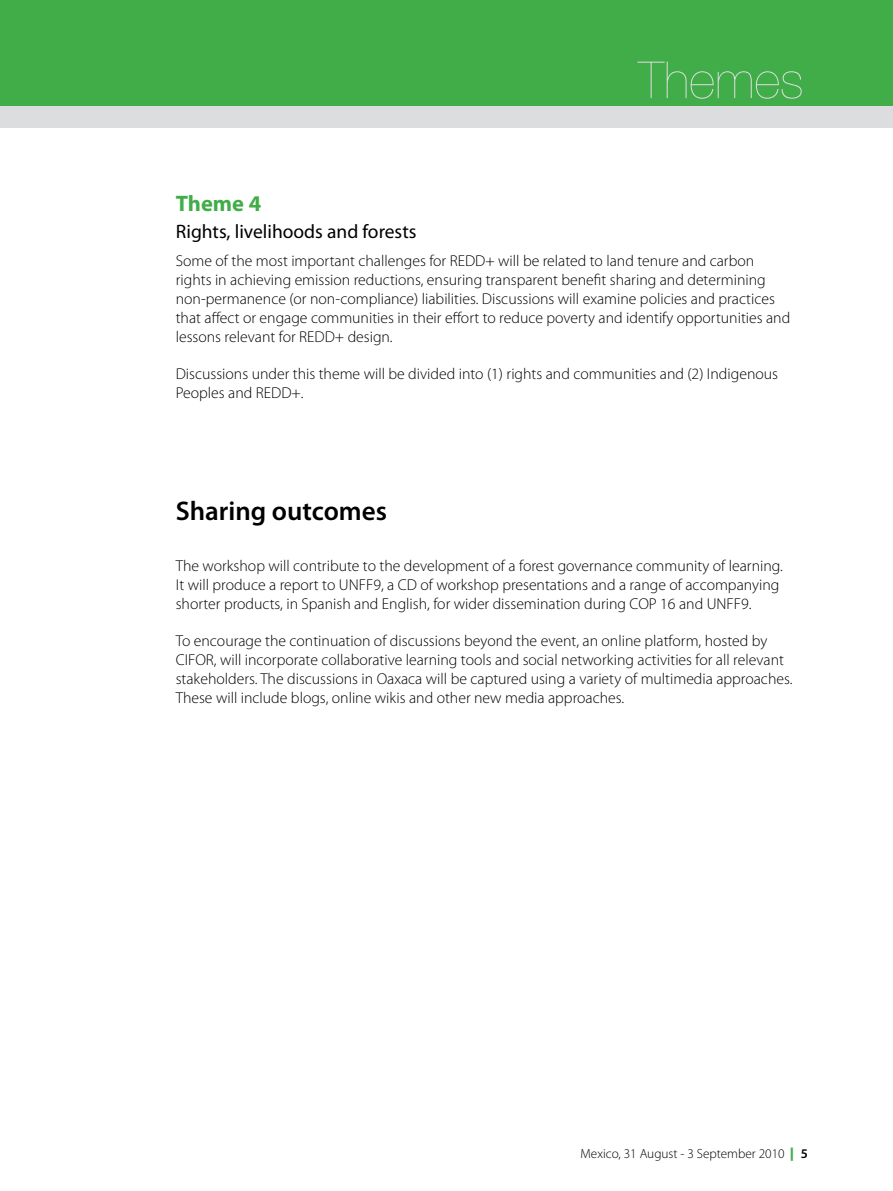
<style>
.page{position:relative;width:893px;height:1191px;background:#fff}
.page>*{position:absolute;margin:0;border:0;box-sizing:border-box;transform-origin:0 0}
.t1{font:200 51px "Helvetica Neue LT Std";color:#dcddde}
.t2{font:600 27px "Myriad Pro";color:#000}
.t3{font:700 22.5px "Myriad Pro";color:#41ad49}
.t4{font:19.5px "Myriad Pro";color:#000}
.t5{font:300 15.75px/18.9px "Myriad Pro";color:#000}
.t6{font:300 13.35px "Myriad Pro";color:#000}
.s1{font-family:"Helvetica Neue LT Std";font-weight:900;color:#41ad49}
.s2{font-weight:600}
</style>
<div class="page">
<div style="left:0;top:0;width:893px;height:128px;background:#41ad49"></div>
<div style="left:0;top:106px;width:893px;height:22px;background:#dcddde"></div>
<h1 class="t1" style="left:638px;top:51px;width:167px">Themes</h1>
<h3 class="t3" style="left:176px;top:188px;width:87px">Theme 4</h3>
<p class="t4" style="left:176px;top:220px;width:242px">Rights, livelihoods and forests</p>
<p class="t5" style="left:176px;top:251px;width:616px">Some of the most important challenges for REDD+ will be related to land tenure and carbon rights in achieving emission reductions, ensuring transparent benefit sharing and determining non-permanence (or non-compliance) liabilities. Discussions will examine policies and practices that affect or engage communities in their effort to reduce poverty and identify opportunities and lessons relevant for REDD+ design.</p>
<p class="t5" style="left:176px;top:364px;width:604px">Discussions under this theme will be divided into (1) rights and communities and (2) Indigenous<br>Peoples and REDD+.</p>
<h2 class="t2" style="left:176px;top:494px;width:213px">Sharing outcomes</h2>
<p class="t5" style="left:176px;top:556px;width:609px">The workshop will contribute to the development of a forest governance community of learning.<br>It will produce a report to UNFF9, a CD of workshop presentations and a range of accompanying shorter products, in Spanish and English, for wider dissemination during COP 16 and UNFF9.</p>
<p class="t5" style="left:176px;top:631px;width:618px">To encourage the continuation of discussions beyond the event, an online platform, hosted by CIFOR, will incorporate collaborative learning tools and social networking activities for all relevant stakeholders. The discussions in Oaxaca will be captured using a variety of multimedia approaches.<br>These will include blogs, online wikis and other new media approaches.</p>
<p class="t6" style="left:580px;top:1146px;width:229px">Mexico, 31 August - 3 September 2010 <span class="s1">|</span> <span class="s2">5</span></p>
</div>
